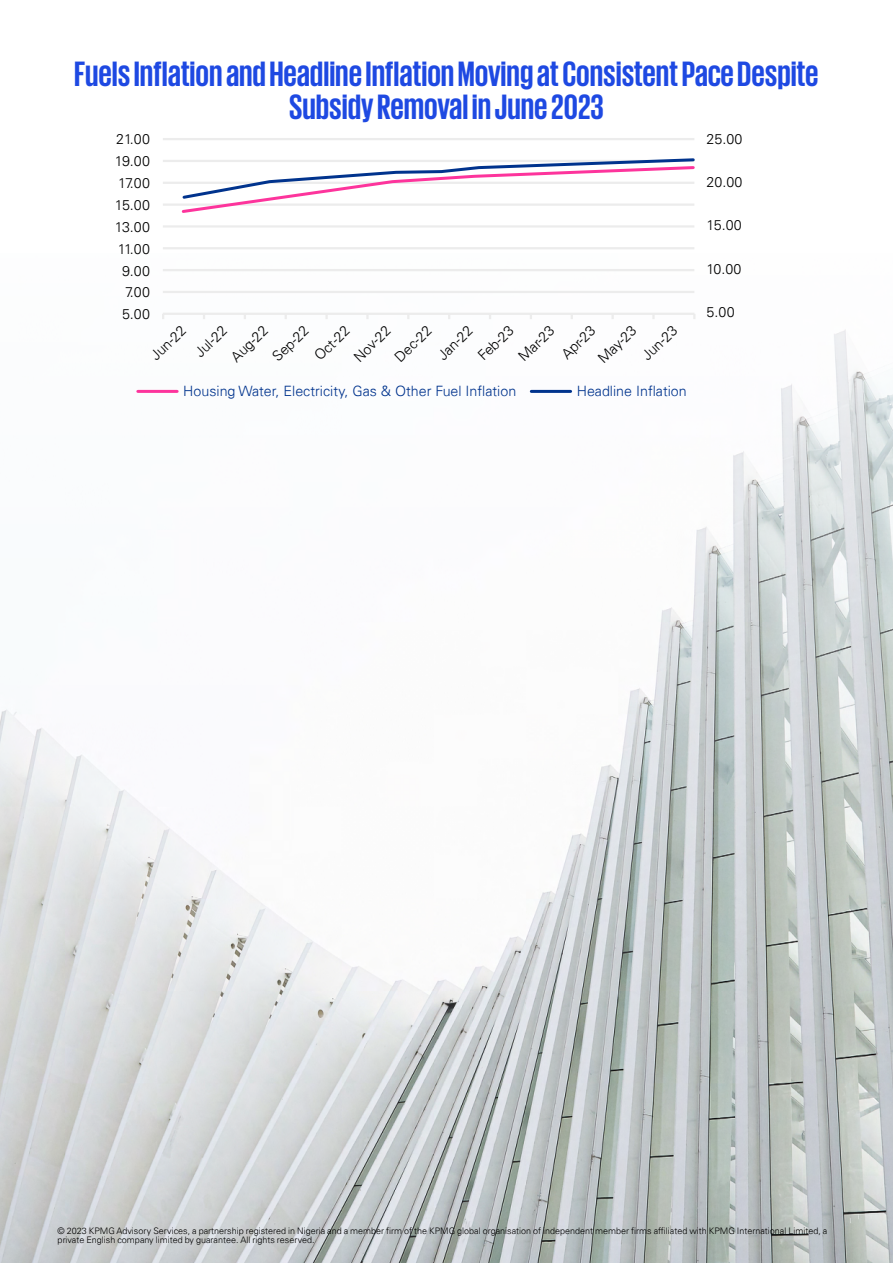
<style>
.page{position:relative;width:893px;height:1263px;background:#fff}
.page>*{position:absolute;margin:0;border:0;box-sizing:border-box;transform-origin:0 0}
.t1{font:700 36px/33px "KPMG";color:#1e49e2;text-align:center}
.t2{font:300 14.25px "Univers 45";letter-spacing:.02em;color:#000}
.t3{font:300 14.25px "Univers 45";color:#00338d}
.t4{font:300 9px/9px "Univers 45";color:#000}
</style>
<div class="page">
<img style="left:0;top:313px;width:893px;height:950px">
<hr style="left:163px;top:182px;width:531px;height:2px;background:#ececec">
<hr style="left:163px;top:138px;width:531px;height:2px;background:#ececec">
<hr style="left:163px;top:160px;width:531px;height:2px;background:#ececec">
<hr style="left:163px;top:203px;width:531px;height:3px;background:#ececec">
<hr style="left:163px;top:247px;width:531px;height:2px;background:#ececec">
<hr style="left:163px;top:225px;width:531px;height:3px;background:#ececec">
<hr style="left:163px;top:269px;width:531px;height:2px;background:#ececec">
<hr style="left:163px;top:291px;width:531px;height:2px;background:#ececec">
<hr style="left:163px;top:313px;width:531px;height:2px;background:#ececec">
<svg style="left:325px;top:315px;width:3px;height:4px"></svg>
<svg style="left:366px;top:315px;width:3px;height:4px"></svg>
<svg style="left:611px;top:315px;width:3px;height:4px"></svg>
<svg style="left:652px;top:315px;width:3px;height:4px"></svg>
<hr style="left:138px;top:390px;width:39px;height:3px;background:#fd349c">
<hr style="left:531px;top:390px;width:40px;height:3px;background:#00338d">
<svg style="left:181px;top:158px;width:514px;height:55px"></svg>
<h1 class="t1" style="left:74px;top:56px;width:746px">Fuels Inflation and Headline Inflation Moving at Consistent Pace Despite<br>Subsidy Removal in June 2023</h1>
<h2 class="t2" style="left:116px;top:130px;width:35px">21.00</h2>
<h2 class="t2" style="left:707px;top:130px;width:37px">25.00</h2>
<h2 class="t2" style="left:115px;top:152px;width:37px">19.00</h2>
<h2 class="t2" style="left:118px;top:174px;width:33px">17.00</h2>
<h2 class="t2" style="left:707px;top:173px;width:37px">20.00</h2>
<h2 class="t2" style="left:115px;top:196px;width:37px">15.00</h2>
<h2 class="t2" style="left:115px;top:218px;width:37px">13.00</h2>
<h2 class="t2" style="left:707px;top:217px;width:37px">15.00</h2>
<h2 class="t2" style="left:118px;top:240px;width:34px">11.00</h2>
<h2 class="t2" style="left:122px;top:262px;width:30px">9.00</h2>
<h2 class="t2" style="left:707px;top:260px;width:36px">10.00</h2>
<h2 class="t2" style="left:125px;top:284px;width:27px">7.00</h2>
<h2 class="t2" style="left:122px;top:306px;width:30px">5.00</h2>
<h2 class="t2" style="left:707px;top:303px;width:30px">5.00</h2>
<h2 class="t2" style="left:147px;top:351px;width:44px;rotate:-44deg">Jun-22</h2>
<h2 class="t2" style="left:191px;top:348px;width:39px;rotate:-44deg">Jul-22</h2>
<h2 class="t2" style="left:227px;top:353px;width:46px;rotate:-44deg">Aug-22</h2>
<h2 class="t2" style="left:269px;top:353px;width:46px;rotate:-44deg">Sep-22</h2>
<h2 class="t2" style="left:311px;top:351px;width:44px;rotate:-44deg">Oct-22</h2>
<h2 class="t2" style="left:350px;top:353px;width:46px;rotate:-44deg">Nov-22</h2>
<h2 class="t2" style="left:391px;top:353px;width:47px;rotate:-44deg">Dec-22</h2>
<h2 class="t2" style="left:434px;top:351px;width:43px;rotate:-44deg">Jan-22</h2>
<h2 class="t2" style="left:474px;top:352px;width:45px;rotate:-44deg">Feb-23</h2>
<h2 class="t2" style="left:515px;top:352px;width:45px;rotate:-44deg">Mar-23</h2>
<h2 class="t2" style="left:558px;top:350px;width:42px;rotate:-44deg">Apr-23</h2>
<h2 class="t2" style="left:594px;top:354px;width:48px;rotate:-44deg">May-23</h2>
<h2 class="t2" style="left:638px;top:351px;width:44px;rotate:-44deg">Jun-23</h2>
<h2 class="t3" style="left:183px;top:383px;width:335px">Housing Water, Electricity, Gas &amp; Other Fuel Inflation</h2>
<h2 class="t3" style="left:577px;top:383px;width:112px">Headline Inflation</h2>
<p class="t4" style="left:58px;top:1226px;width:771px">© 2023 KPMG Advisory Services, a partnership registered in Nigeria and a member firm of the KPMG global organisation of independent member firms affiliated with KPMG International Limited, a private English company limited by guarantee. All rights reserved.</p>
</div>
